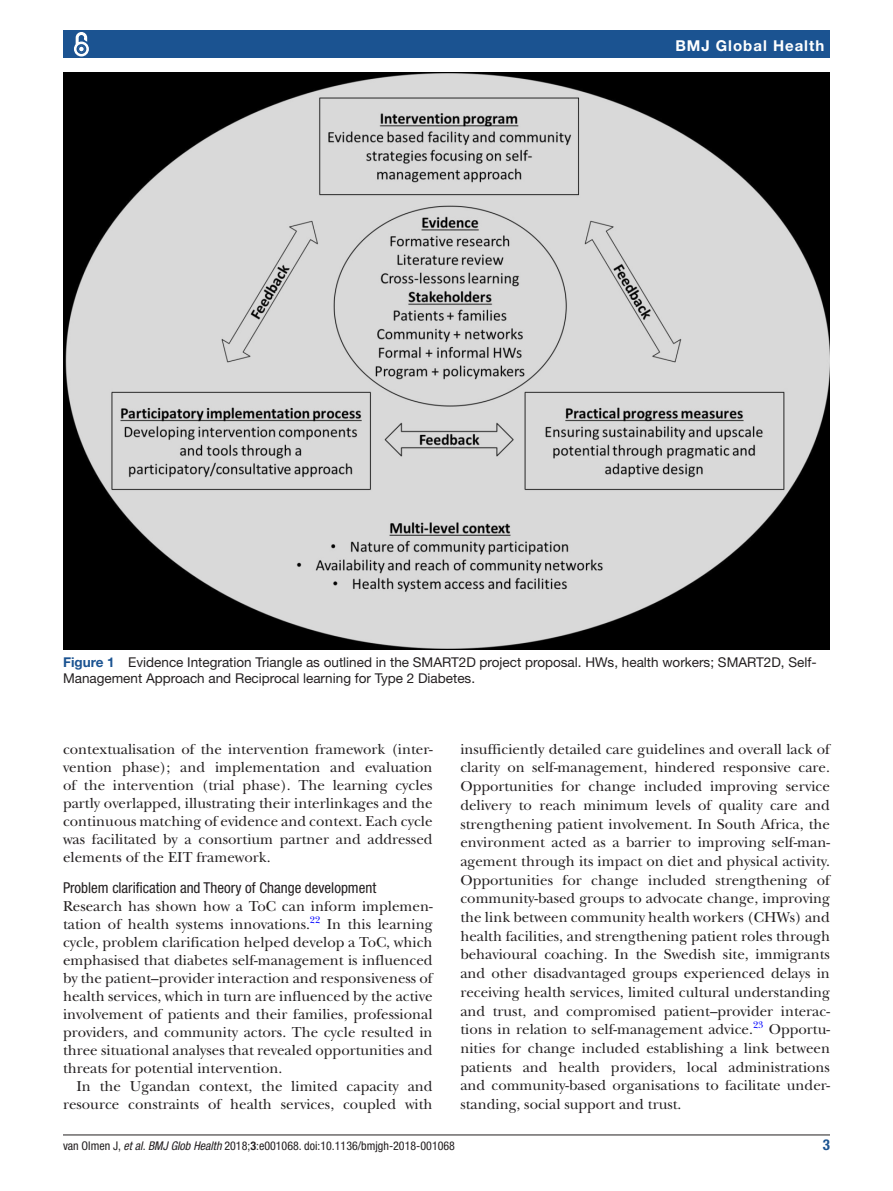
<style>
.page{position:relative;width:893px;height:1191px;background:#fff}
.page>*{position:absolute;margin:0;border:0;box-sizing:border-box;transform-origin:0 0}
.t1{font:15px/18.8px "New Baskerville";color:#231f20;text-align:justify}
.t2{font:condensed 15px "Helvetica Neue LT Std";color:#231f20}
.t3{font:700 15px "Helvetica Neue LT Std";letter-spacing:.065em;color:#fff}
.t4{font:700 condensed 15px "Helvetica Neue LT Std";color:#1b5391}
.t5{font:13.5px/16.2px "Helvetica Neue LT Std";color:#231f20}
.t6{font:condensed 12px "Helvetica Neue LT Std";color:#231f20}
.t7{font:9.9px "New Baskerville";color:#00f}
.s1{font-weight:700;color:#1b5391}
.s2{font-style:italic}
.s3{font-weight:700}
</style>
<div class="page">
<hr style="left:63px;top:1134px;width:767px;height:1px;background:#231f20">
<div style="left:63px;top:31px;width:767px;height:27px;background:#1b5391"></div>
<svg style="left:74px;top:32px;width:15px;height:25px"></svg>
<div style="left:78px;top:45px;width:7px;height:8px;border:1px solid #1b5391;border-radius:50%"></div>
<img style="left:63px;top:73px;width:767px;height:576px">
<p class="t3" style="left:675px;top:36px;width:150px">BMJ Global Health</p>
<p class="t5" style="left:63px;top:654px;width:755px"><span class="s1">Figure 1</span> Evidence Integration Triangle as outlined in the SMART2D project proposal. HWs, health workers; SMART2D, Self-<br>Management Approach and Reciprocal learning for Type 2 Diabetes.</p>
<p class="t1" style="left:63px;top:740px;width:371px;line-height:18px">contextualisation of the intervention framework (inter&shy;vention phase); and implementation and evaluation of the intervention (trial phase). The learning cycles partly overlapped, illustrating their interlinkages and the continuous matching of evidence and context. Each cycle was facilitated by a consortium partner and addressed elements of the EIT framework.</p>
<p class="t2" style="left:63px;top:879px;width:315px">Problem clarification and Theory of Change development</p>
<p class="t1" style="left:63px;top:897px;width:371px;line-height:18px">Research has shown how a ToC can inform implemen&shy;tation of health systems innovations.<sup>22</sup> In this learning cycle, problem clarification helped develop a ToC, which emphasised that diabetes self-management is influenced by the patient–provider interaction and responsiveness of health services, which in turn are influenced by the active involvement of patients and their families, professional providers, and community actors. The cycle resulted in three situational analyses that revealed opportunities and threats for potential intervention.</p>
<p class="t1" style="left:63px;top:1077px;width:371px;line-height:18px;text-align:right">In the Ugandan context, the limited capacity and resource constraints of health services, coupled with</p>
<p class="t1" style="left:460px;top:739px;width:371px">insufficiently detailed care guidelines and overall lack of clarity on self-management, hindered responsive care.<br>Opportunities for change included improving service delivery to reach minimum levels of quality care and strengthening patient involvement. In South Africa, the environment acted as a barrier to improving self-man&shy;agement through its impact on diet and physical activity.<br>Opportunities for change included strengthening of community-based groups to advocate change, improving the link between community health workers (CHWs) and health facilities, and strengthening patient roles through behavioural coaching. In the Swedish site, immigrants and other disadvantaged groups experienced delays in receiving health services, limited cultural understanding and trust, and compromised patient–provider interac&shy;tions in relation to self-management advice.</p>
<p class="t7" style="left:753px;top:1018px;width:12px">23</p>
<p class="t1" style="left:460px;top:1020px;width:371px;text-indent:308px">Opportu&shy;nities for change included establishing a link between patients and health providers, local administrations and community-based organisations to facilitate under&shy;standing, social support and trust.</p>
<p class="t6" style="left:63px;top:1138px;width:394px">van Olmen J, <span class="s2">et al</span>. <span class="s2">BMJ Glob Health</span> 2018;<span class="s3">3</span>:e001068. doi:10.1136/bmjgh-2018-001068</p>
<p class="t4" style="left:823px;top:1135px;width:9px">3</p>
</div>
